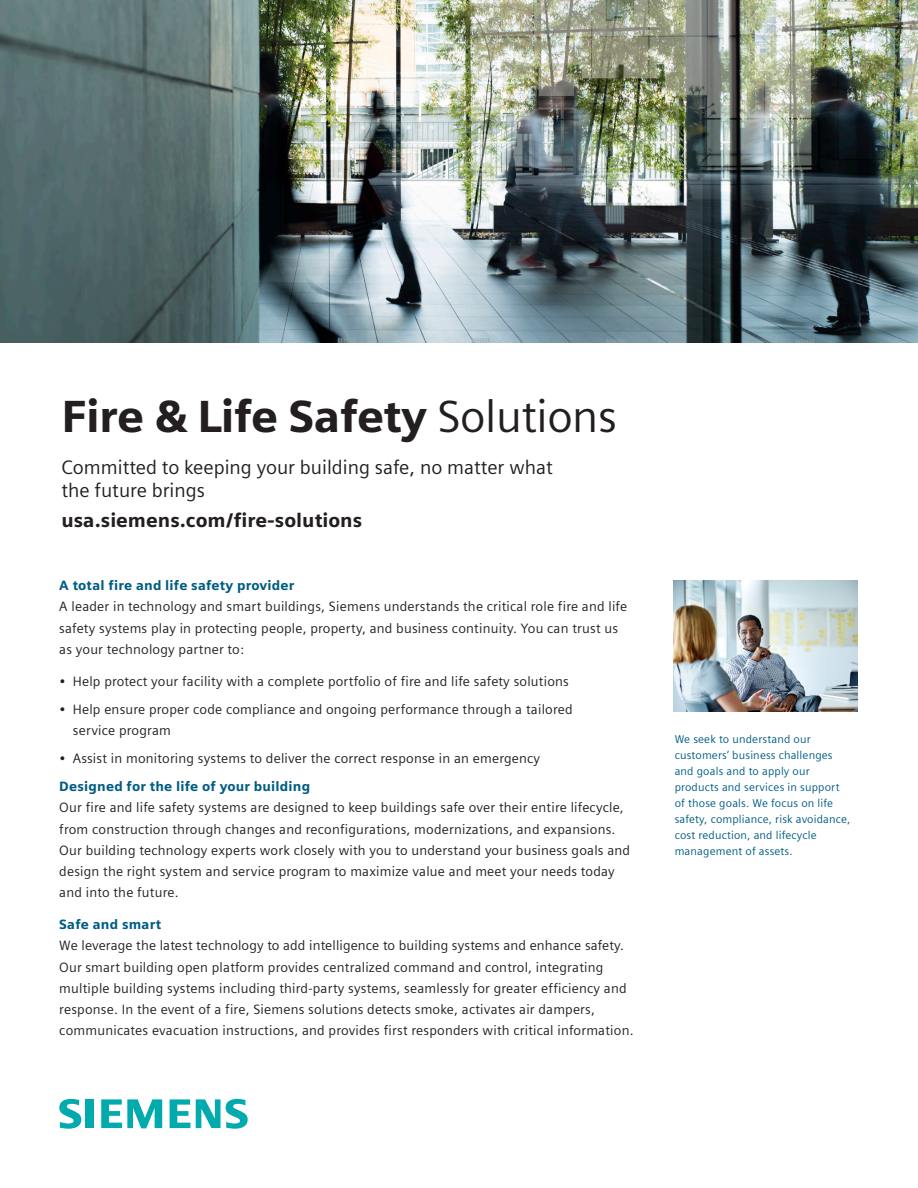
<style>
.page{position:relative;width:918px;height:1188px;background:#fff}
.page>*{position:absolute;margin:0;border:0;box-sizing:border-box;transform-origin:0 0}
._02__Headline_30pt_120{font:900 45px "Siemens Sans";letter-spacing:-.01em;color:#231f20}
._03__Copy_13pt_120___38pt_HL{font:19.5px/23.4px "Siemens Sans";color:#231f20}
._03__Copy_13pt_120___38pt_HL-2{font:900 19.5px "Siemens Sans";color:#231f20}
._05__Copy_9pt_5mm{font:13.5px/21.3px "Siemens Sans";letter-spacing:.015em;color:#231f20}
._05__Copy_Head_9pt_5mm{font:900 13.5px "Siemens Sans";letter-spacing:.015em;color:#015c83}
._03__Body_text_headline__9pt_4mm{font:900 13.5px "Siemens Sans";letter-spacing:.015em;color:#015c83}
._06__Caption_7_5pt_3_75mm{font:11.25px/15.9px "Siemens Sans";letter-spacing:.015em;color:#015c83}
.s1{font-weight:400}
</style>
<div class="page">
<img style="left:0;top:0;width:918px;height:342px">
<img style="left:673px;top:580px;width:184px;height:131px">
<svg style="left:59px;top:1099px;width:35px;height:30px"></svg>
<svg style="left:101px;top:1099px;width:61px;height:29px"></svg>
<svg style="left:170px;top:1099px;width:20px;height:29px"></svg>
<svg style="left:196px;top:1099px;width:52px;height:30px"></svg>
<p class="_02__Headline_30pt_120" style="left:61px;top:380px;width:557px">Fire &amp; Life Safety <span class="s1">Solutions</span></p>
<p class="_03__Copy_13pt_120___38pt_HL" style="left:61px;top:454px;width:493px">Committed to keeping your building safe, no matter what the future brings</p>
<p class="_03__Copy_13pt_120___38pt_HL-2" style="left:61px;top:504px;width:302px">usa.siemens.com/fire-solutions</p>
<p class="_05__Copy_Head_9pt_5mm" style="left:59px;top:575px;width:237px">A total fire and life safety provider</p>
<p class="_05__Copy_9pt_5mm" style="left:59px;top:595px;width:569px">A leader in technology and smart buildings, Siemens understands the critical role fire and life safety systems play in protecting people, property, and business continuity. You can trust us as your technology partner to:</p>
<p class="_05__Copy_9pt_5mm" style="left:59px;top:669px;width:511px">• Help protect your facility with a complete portfolio of fire and life safety solutions</p>
<p class="_05__Copy_9pt_5mm" style="left:73px;top:697px;width:501px;text-indent:-14px">• Help ensure proper code compliance and ongoing performance through a tailored service program</p>
<p class="_05__Copy_9pt_5mm" style="left:59px;top:747px;width:482px">• Assist in monitoring systems to deliver the correct response in an emergency</p>
<p class="_03__Body_text_headline__9pt_4mm" style="left:59px;top:776px;width:253px">Designed for the life of your building</p>
<p class="_05__Copy_9pt_5mm" style="left:59px;top:796px;width:572px">Our fire and life safety systems are designed to keep buildings safe over their entire lifecycle, from construction through changes and reconfigurations, modernizations, and expansions.<br>Our building technology experts work closely with you to understand your business goals and design the right system and service program to maximize value and meet your needs today and into the future.</p>
<p class="_05__Copy_Head_9pt_5mm" style="left:59px;top:914px;width:103px">Safe and smart</p>
<p class="_05__Copy_9pt_5mm" style="left:59px;top:934px;width:576px">We leverage the latest technology to add intelligence to building systems and enhance safety.<br>Our smart building open platform provides centralized command and control, integrating multiple building systems including third-party systems, seamlessly for greater efficiency and response. In the event of a fire, Siemens solutions detects smoke, activates air dampers, communicates evacuation instructions, and provides first responders with critical information.</p>
<p class="_06__Caption_7_5pt_3_75mm" style="left:675px;top:731px;width:177px">We seek to understand our customers’ business challenges and goals and to apply our products and services in support of those goals. We focus on life safety, compliance, risk avoidance, cost reduction, and lifecycle management of assets.</p>
</div>
